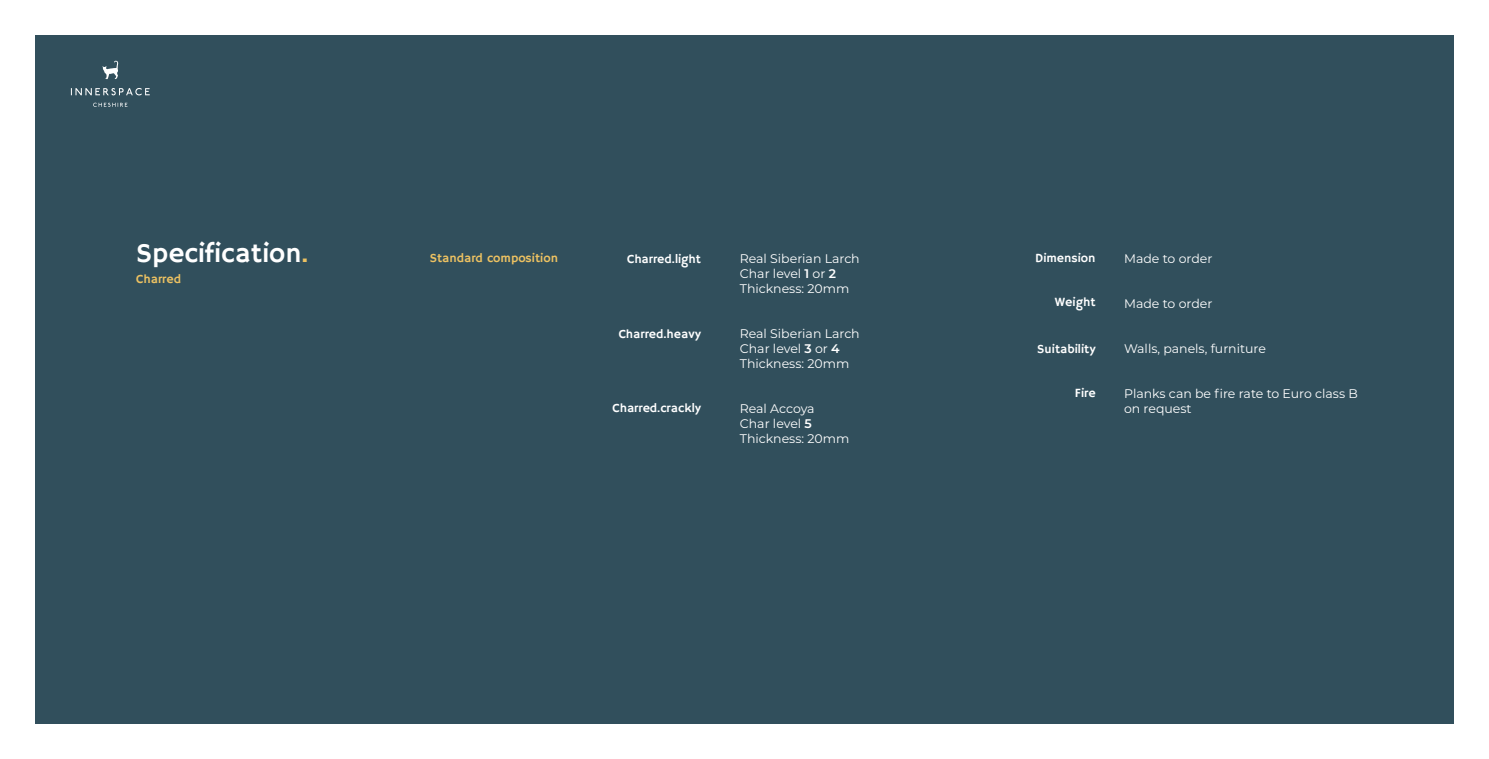
<style>
.page{position:relative;width:1489px;height:759px;background:#fff}
.page>*{position:absolute;margin:0;border:0;box-sizing:border-box;transform-origin:0 0}
.t1{font:27.5px "Hammersmith One";color:#fff}
.t2{font:12.5px "Montserrat";color:#fff}
.t3{font:12.5px "Hammersmith One";color:#fff}
.t4{font:12.5px "Hammersmith One";color:#edc262}
.s1{color:#edc262}
.s2{font-weight:600}
</style>
<div class="page">
<div style="left:35px;top:35px;width:1418px;height:688px;background:#314f5c"></div>
<svg style="left:71px;top:88px;width:79px;height:7px"></svg>
<svg style="left:93px;top:103px;width:34px;height:4px"></svg>
<svg style="left:102px;top:61px;width:16px;height:18px"></svg>
<p class="t1" style="left:136px;top:237px;width:174px">Specification<span class="s1">.</span></p>
<p class="t4" style="left:429px;top:250px;width:130px">Standard composition</p>
<p class="t2" style="left:739px;top:249px;width:121px">Real Siberian Larch</p>
<p class="t2" style="left:739px;top:264px;width:98px">Char level <span class="s2">1</span> or <span class="s2">2</span></p>
<p class="t2" style="left:739px;top:279px;width:111px">Thickness: 20mm</p>
<p class="t2" style="left:739px;top:324px;width:121px">Real Siberian Larch</p>
<p class="t2" style="left:739px;top:339px;width:101px">Char level <span class="s2">3</span> or <span class="s2">4</span></p>
<p class="t2" style="left:739px;top:354px;width:111px">Thickness: 20mm</p>
<p class="t2" style="left:739px;top:399px;width:76px">Real Accoya</p>
<p class="t2" style="left:739px;top:414px;width:73px">Char level <span class="s2">5</span></p>
<p class="t2" style="left:739px;top:429px;width:111px">Thickness: 20mm</p>
<p class="t3" style="left:627px;top:251px;width:75px">Charred.light</p>
<p class="t4" style="left:136px;top:272px;width:46px">Charred</p>
<p class="t3" style="left:618px;top:326px;width:84px">Charred.heavy</p>
<p class="t3" style="left:612px;top:401px;width:90px">Charred.crackly</p>
<p class="t3" style="left:1034px;top:251px;width:62px">Dimension</p>
<p class="t3" style="left:1054px;top:295px;width:42px">Weight</p>
<p class="t3" style="left:1037px;top:342px;width:60px">Suitability</p>
<p class="t3" style="left:1074px;top:385px;width:22px">Fire</p>
<p class="t2" style="left:1123px;top:249px;width:90px">Made to order</p>
<p class="t2" style="left:1123px;top:294px;width:90px">Made to order</p>
<p class="t2" style="left:1123px;top:339px;width:143px">Walls, panels, furniture</p>
<p class="t2" style="left:1123px;top:384px;width:235px">Planks can be fire rate to Euro class B</p>
<p class="t2" style="left:1123px;top:399px;width:69px">on request</p>
</div>
